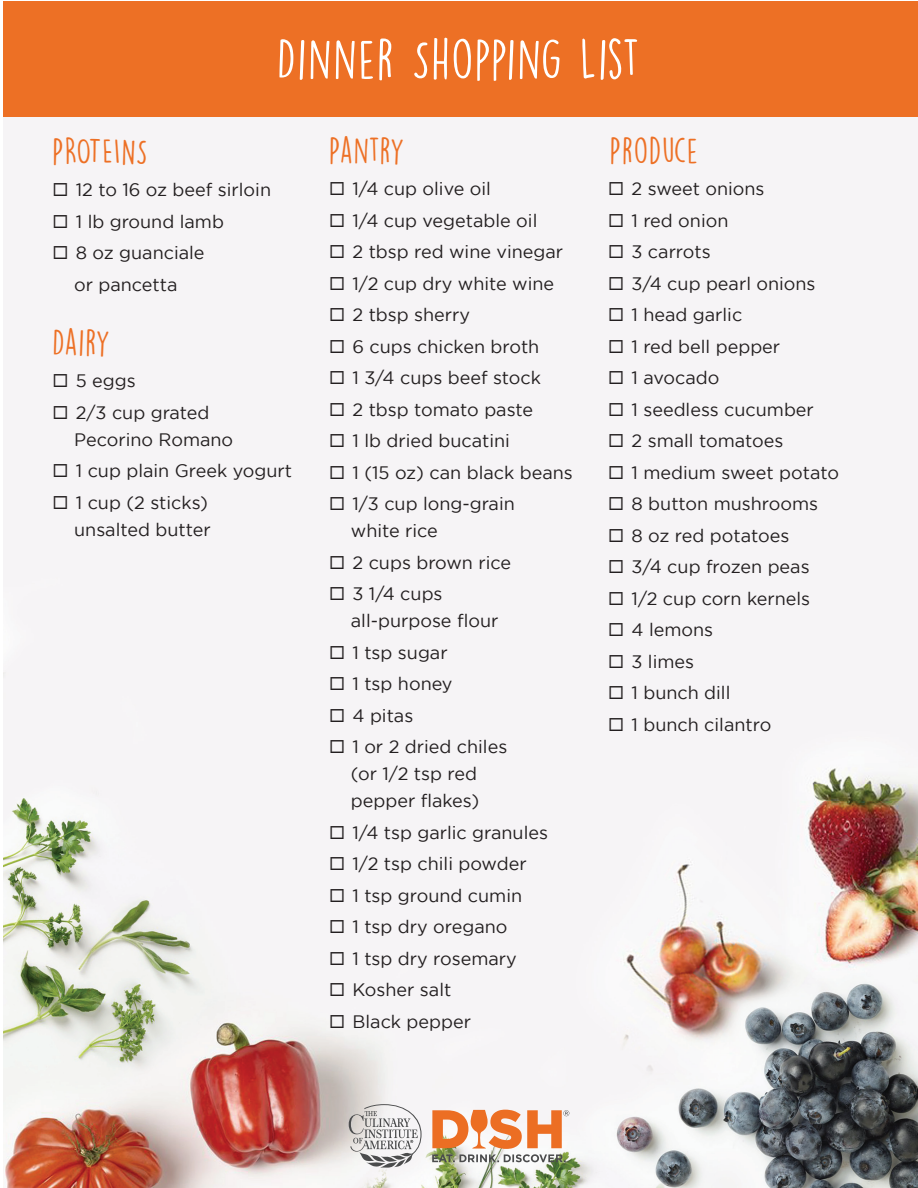
<style>
.page{position:relative;width:918px;height:1188px;background:#fff}
.page>*{position:absolute;margin:0;border:0;box-sizing:border-box;transform-origin:0 0}
.t1{font:51px "DK Lemon Yellow Sun";letter-spacing:.025em;color:#fff}
.t2{font:33px "DK Lemon Yellow Sun";letter-spacing:.025em;color:#ed7025}
.t3{font:18px/27px "Gotham";color:#231f20}
</style>
<div class="page">
<img style="left:3px;top:117px;width:915px;height:1071px">
<div style="left:3px;top:1px;width:915px;height:116px;background:#ed7025"></div>
<svg style="left:349px;top:1104px;width:73px;height:64px"></svg>
<svg style="left:432px;top:1110px;width:137px;height:52px"></svg>
<h1 class="t1" style="left:277px;top:28px;width:364px">DINNER SHOPPING LIST</h1>
<h2 class="t2" style="left:53px;top:132px;width:96px">PROTEINS</h2>
<p class="t3" style="left:53px;top:176px;width:220px">◻ 12 to 16 oz beef sirloin</p>
<p class="t3" style="left:53px;top:208px;width:173px">◻ 1 lb ground lamb</p>
<p class="t3" style="left:53px;top:237px;width:154px;line-height:31.5px;text-align:center">◻ 8 oz guanciale or pancetta</p>
<h2 class="t2" style="left:53px;top:322px;width:59px">DAIRY</h2>
<p class="t3" style="left:53px;top:367px;width:85px">◻ 5 eggs</p>
<p class="t3" style="left:74px;top:399px;width:161px;text-indent:-22px">◻ 2/3 cup grated<br>Pecorino Romano</p>
<p class="t3" style="left:53px;top:457px;width:241px">◻ 1 cup plain Greek yogurt</p>
<p class="t3" style="left:53px;top:489px;width:160px;text-align:right">◻ 1 cup (2 sticks) unsalted butter</p>
<h2 class="t2" style="left:329px;top:130px;width:77px">PANTRY</h2>
<p class="t3" style="left:329px;top:175px;width:163px">◻ 1/4 cup olive oil</p>
<p class="t3" style="left:329px;top:206px;width:210px">◻ 1/4 cup vegetable oil</p>
<p class="t3" style="left:329px;top:238px;width:235px">◻ 2 tbsp red wine vinegar</p>
<p class="t3" style="left:329px;top:269px;width:227px">◻ 1/2 cup dry white wine</p>
<p class="t3" style="left:329px;top:301px;width:142px">◻ 2 tbsp sherry</p>
<p class="t3" style="left:329px;top:332px;width:212px">◻ 6 cups chicken broth</p>
<p class="t3" style="left:329px;top:364px;width:213px">◻ 1 3/4 cups beef stock</p>
<p class="t3" style="left:329px;top:395px;width:205px">◻ 2 tbsp tomato paste</p>
<p class="t3" style="left:329px;top:427px;width:182px">◻ 1 lb dried bucatini</p>
<p class="t3" style="left:329px;top:458px;width:245px">◻ 1 (15 oz) can black beans</p>
<p class="t3" style="left:351px;top:490px;width:165px;text-indent:-22px">◻ 1/3 cup long-grain white rice</p>
<p class="t3" style="left:329px;top:548px;width:183px">◻ 2 cups brown rice</p>
<p class="t3" style="left:351px;top:580px;width:149px;text-indent:-22px">◻ 3 1/4 cups all-purpose flour</p>
<p class="t3" style="left:329px;top:638px;width:120px">◻ 1 tsp sugar</p>
<p class="t3" style="left:329px;top:670px;width:125px">◻ 1 tsp honey</p>
<p class="t3" style="left:329px;top:701px;width:86px">◻ 4 pitas</p>
<p class="t3" style="left:329px;top:733px;width:180px;text-align:center">◻ 1 or 2 dried chiles (or 1/2 tsp red pepper flakes)</p>
<p class="t3" style="left:329px;top:818px;width:220px">◻ 1/4 tsp garlic granules</p>
<p class="t3" style="left:329px;top:850px;width:199px">◻ 1/2 tsp chili powder</p>
<p class="t3" style="left:329px;top:881px;width:194px">◻ 1 tsp ground cumin</p>
<p class="t3" style="left:329px;top:913px;width:180px">◻ 1 tsp dry oregano</p>
<p class="t3" style="left:329px;top:944px;width:189px">◻ 1 tsp dry rosemary</p>
<p class="t3" style="left:329px;top:976px;width:124px">◻ Kosher salt</p>
<p class="t3" style="left:329px;top:1007px;width:143px">◻ Black pepper</p>
<h2 class="t2" style="left:610px;top:130px;width:90px">PRODUCE</h2>
<p class="t3" style="left:608px;top:175px;width:158px">◻ 2 sweet onions</p>
<p class="t3" style="left:608px;top:206px;width:122px">◻ 1 red onion</p>
<p class="t3" style="left:608px;top:238px;width:104px">◻ 3 carrots</p>
<p class="t3" style="left:608px;top:269px;width:209px">◻ 3/4 cup pearl onions</p>
<p class="t3" style="left:608px;top:301px;width:136px">◻ 1 head garlic</p>
<p class="t3" style="left:608px;top:332px;width:173px">◻ 1 red bell pepper</p>
<p class="t3" style="left:608px;top:364px;width:113px">◻ 1 avocado</p>
<p class="t3" style="left:608px;top:395px;width:207px">◻ 1 seedless cucumber</p>
<p class="t3" style="left:608px;top:427px;width:177px">◻ 2 small tomatoes</p>
<p class="t3" style="left:608px;top:458px;width:232px">◻ 1 medium sweet potato</p>
<p class="t3" style="left:608px;top:490px;width:211px">◻ 8 button mushrooms</p>
<p class="t3" style="left:608px;top:521px;width:182px">◻ 8 oz red potatoes</p>
<p class="t3" style="left:608px;top:553px;width:203px">◻ 3/4 cup frozen peas</p>
<p class="t3" style="left:608px;top:584px;width:203px">◻ 1/2 cup corn kernels</p>
<p class="t3" style="left:608px;top:616px;width:106px">◻ 4 lemons</p>
<p class="t3" style="left:608px;top:647px;width:87px">◻ 3 limes</p>
<p class="t3" style="left:608px;top:679px;width:124px">◻ 1 bunch dill</p>
<p class="t3" style="left:608px;top:710px;width:165px">◻ 1 bunch cilantro</p>
</div>
